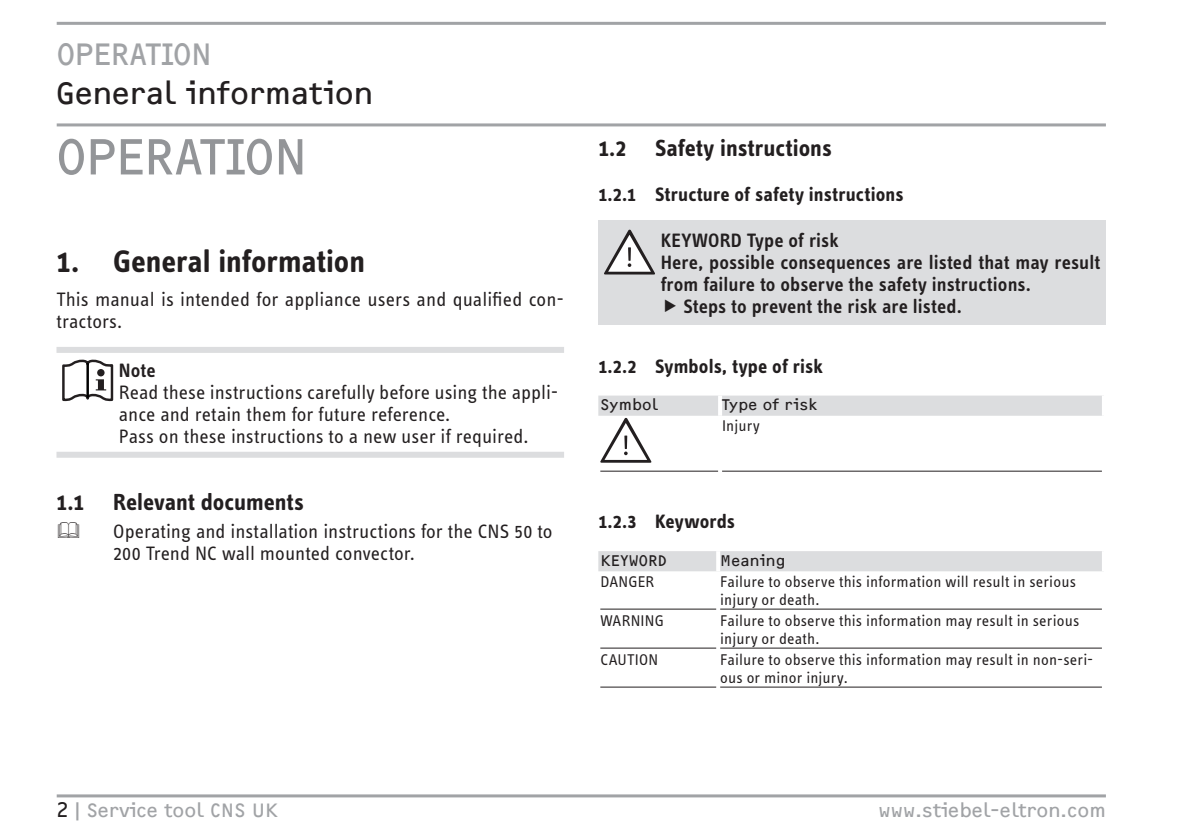
<style>
.page{position:relative;width:1191px;height:840px;background:#fff}
.page>*{position:absolute;margin:0;border:0;box-sizing:border-box;transform-origin:0 0}
.t1{font:52px "F2 FOCR Bczyk Com";letter-spacing:-.02em;color:#939598}
.t2{font:700 32px "STE Info Text";letter-spacing:-.005em;color:#231f20}
.t3{font:32px "F2 FOCR Bczyk Com";letter-spacing:-.005em;color:#231f20}
.t4{font:32px "F2 FOCR Bczyk Com";letter-spacing:-.015em;color:#a1a3a6}
.t5{font:700 24px "STE Info Text";color:#231f20}
.t6{font:20px/22px "STE Info Text";color:#231f20}
.t7{font:600 20px "STE Info Text";letter-spacing:.005em;color:#231f20}
.t8{font:700 20px "STE Info Text";letter-spacing:.01em;color:#231f20}
.t9{font:20px "F2 FOCR Bczyk Com";color:#a1a3a6}
.t10{font:16px/17.6px "STE Info Text";letter-spacing:.01em;color:#231f20}
.t11{font:16px "F2 FOCR Bczyk Com";letter-spacing:.015em;color:#231f20}
.s1{color:#231f20}
</style>
<div class="page">
<hr style="left:57px;top:22px;width:1049px;height:3px;background:#a1a3a6">
<hr style="left:57px;top:123px;width:1049px;height:3px;background:#a1a3a6">
<hr style="left:57px;top:794px;width:1049px;height:3px;background:#a1a3a6">
<div style="left:598px;top:220px;width:508px;height:104px;background:#dcdddf"></div>
<svg style="left:604px;top:229px;width:51px;height:45px"></svg>
<hr style="left:600px;top:470px;width:118px;height:1px;background:#231f20">
<hr style="left:722px;top:470px;width:380px;height:1px;background:#231f20">
<div style="left:598px;top:551px;width:504px;height:20px;background:#dcdddf"></div>
<hr style="left:716px;top:551px;width:4px;height:20px;background:#fff">
<hr style="left:600px;top:608px;width:116px;height:1px;background:#231f20">
<hr style="left:720px;top:608px;width:382px;height:1px;background:#231f20">
<hr style="left:600px;top:647px;width:116px;height:1px;background:#231f20">
<hr style="left:720px;top:647px;width:382px;height:1px;background:#231f20">
<hr style="left:600px;top:686px;width:116px;height:1px;background:#231f20">
<hr style="left:720px;top:686px;width:382px;height:1px;background:#231f20">
<svg style="left:598px;top:395px;width:504px;height:67px"></svg>
<div style="left:56px;top:347px;width:508px;height:6px;background:#dcdddf"></div>
<div style="left:56px;top:451px;width:508px;height:6px;background:#dcdddf"></div>
<svg style="left:62px;top:359px;width:51px;height:42px"></svg>
<hr style="left:86px;top:363px;width:3px;height:33px;background:#000">
<h2 class="t4" style="left:57px;top:36px;width:157px">OPERATION</h2>
<h2 class="t3" style="left:57px;top:74px;width:318px">General information</h2>
<h1 class="t1" style="left:56px;top:127px;width:253px">OPERATION</h1>
<h2 class="t2" style="left:56px;top:243px;width:310px">1. General information</h2>
<p class="t6" style="left:56px;top:287px;width:509px">This manual is intended for appliance users and qualified con&shy;tractors.</p>
<p class="t7" style="left:119px;top:359px;width:38px">Note</p>
<p class="t6" style="left:119px;top:381px;width:441px">Read these instructions carefully before using the appli&shy;ance and retain them for future reference.<br>Pass on these instructions to a new user if required.</p>
<p class="t5" style="left:56px;top:488px;width:249px">1.1 Relevant documents</p>
<p class="t6" style="left:113px;top:520px;width:441px">Operating and installation instructions for the CNS 50 to<br>200 Trend NC wall mounted convector.</p>
<p class="t5" style="left:598px;top:134px;width:235px">1.2 Safety instructions</p>
<p class="t8" style="left:598px;top:182px;width:307px">1.2.1 Structure of safety instructions</p>
<p class="t7" style="left:660px;top:229px;width:179px">KEYWORD Type of risk</p>
<p class="t7" style="left:660px;top:251px;width:441px">Here, possible consequences are listed that may result</p>
<p class="t7" style="left:660px;top:273px;width:372px">from failure to observe the safety instructions.</p>
<p class="t7" style="left:683px;top:295px;width:280px">Steps to prevent the risk are listed.</p>
<p class="t8" style="left:598px;top:354px;width:226px">1.2.2 Symbols, type of risk</p>
<p class="t11" style="left:600px;top:395px;width:59px">Symbol</p>
<p class="t11" style="left:722px;top:395px;width:96px">Type of risk</p>
<p class="t10" style="left:722px;top:417px;width:39px">Injury</p>
<p class="t8" style="left:598px;top:510px;width:138px">1.2.3 Keywords</p>
<p class="t11" style="left:600px;top:550px;width:67px">KEYWORD</p>
<p class="t11" style="left:720px;top:550px;width:67px">Meaning</p>
<p class="t10" style="left:600px;top:572px;width:56px">DANGER</p>
<p class="t10" style="left:720px;top:572px;width:357px">Failure to observe this information will result in serious injury or death.</p>
<p class="t10" style="left:600px;top:611px;width:65px">WARNING</p>
<p class="t10" style="left:720px;top:611px;width:360px">Failure to observe this information may result in serious injury or death.</p>
<p class="t10" style="left:600px;top:650px;width:59px">CAUTION</p>
<p class="t10" style="left:720px;top:650px;width:375px">Failure to observe this information may result in non-seri&shy;ous or minor injury.</p>
<p class="t9" style="left:57px;top:798px;width:223px"><span class="s1">2</span>|Service tool CNS UK</p>
<p class="t9" style="left:878px;top:798px;width:229px">www.stiebel-eltron.com</p>
</div>
